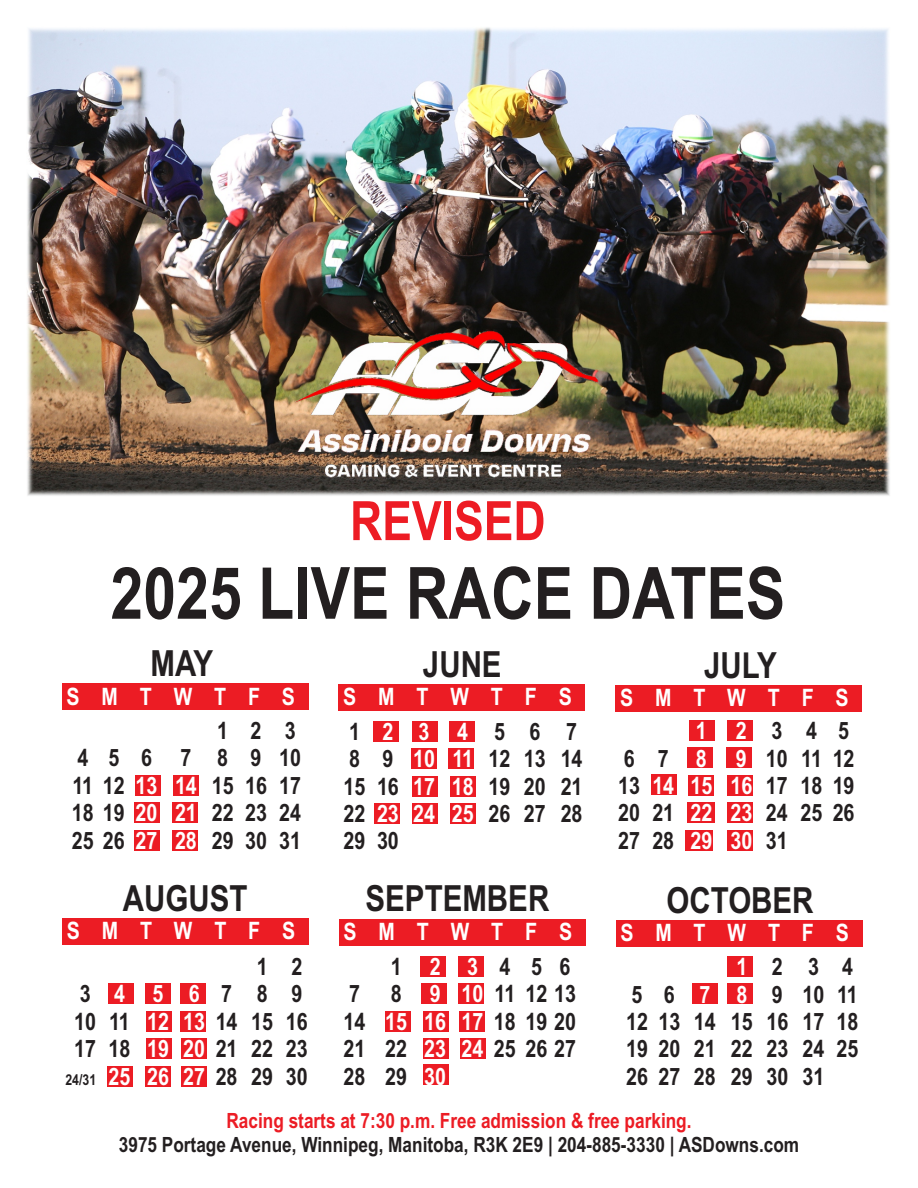
<style>
.page{position:relative;width:918px;height:1188px;background:#fff}
.page>*{position:absolute;margin:0;border:0;box-sizing:border-box;transform-origin:0 0}
.t1{font:700 72px "Arial Narrow";color:#231f20}
.t2{font:700 54.3px "Arial Narrow";color:#ed1c24}
.t3{font:700 36px "Arial Narrow";color:#231f20}
.t4{font:700 24px/27.5px "Arial Narrow";color:#231f20}
.t5{font:700 24px "Arial Narrow";color:#fff}
.t6{font:700 21px "Arial Narrow";color:#231f20}
.t7{font:700 21px "Arial Narrow";color:#ec1c24}
.s1{color:#fff}
.s2{font-size:15px}
</style>
<div class="page">
<div style="left:107px;top:1066px;width:25px;height:20px;background:#ec1c24"></div>
<div style="left:374px;top:721px;width:25px;height:21px;background:#ec1c24"></div>
<img style="left:27px;top:27px;width:863px;height:469px">
<div style="left:62px;top:684px;width:247px;height:26px;background:#ec1c24"></div>
<div style="left:62px;top:918px;width:247px;height:27px;background:#ec1c24"></div>
<div style="left:339px;top:684px;width:246px;height:27px;background:#ec1c24"></div>
<div style="left:339px;top:919px;width:247px;height:26px;background:#ec1c24"></div>
<div style="left:615px;top:685px;width:247px;height:26px;background:#ec1c24"></div>
<div style="left:616px;top:920px;width:246px;height:26px;background:#ec1c24"></div>
<div style="left:135px;top:775px;width:26px;height:21px;background:#ec1c24"></div>
<div style="left:412px;top:776px;width:25px;height:21px;background:#ec1c24"></div>
<div style="left:423px;top:1011px;width:25px;height:21px;background:#ec1c24"></div>
<div style="left:688px;top:775px;width:25px;height:21px;background:#ec1c24"></div>
<div style="left:146px;top:1011px;width:26px;height:21px;background:#ec1c24"></div>
<div style="left:692px;top:983px;width:25px;height:21px;background:#ec1c24"></div>
<div style="left:173px;top:775px;width:25px;height:21px;background:#ec1c24"></div>
<div style="left:451px;top:776px;width:25px;height:21px;background:#ec1c24"></div>
<div style="left:460px;top:1011px;width:25px;height:21px;background:#ec1c24"></div>
<div style="left:728px;top:775px;width:25px;height:21px;background:#ec1c24"></div>
<div style="left:181px;top:1011px;width:25px;height:21px;background:#ec1c24"></div>
<div style="left:728px;top:983px;width:25px;height:21px;background:#ec1c24"></div>
<div style="left:135px;top:802px;width:25px;height:21px;background:#ec1c24"></div>
<div style="left:412px;top:803px;width:25px;height:21px;background:#ec1c24"></div>
<div style="left:423px;top:1038px;width:25px;height:21px;background:#ec1c24"></div>
<div style="left:687px;top:802px;width:28px;height:21px;background:#ec1c24"></div>
<div style="left:146px;top:1038px;width:25px;height:21px;background:#ec1c24"></div>
<div style="left:375px;top:803px;width:25px;height:21px;background:#ec1c24"></div>
<div style="left:423px;top:1065px;width:25px;height:20px;background:#ec1c24"></div>
<div style="left:385px;top:1011px;width:25px;height:21px;background:#ec1c24"></div>
<div style="left:686px;top:830px;width:27px;height:21px;background:#ec1c24"></div>
<div style="left:145px;top:1066px;width:25px;height:20px;background:#ec1c24"></div>
<div style="left:727px;top:830px;width:26px;height:21px;background:#ec1c24"></div>
<div style="left:181px;top:1066px;width:25px;height:21px;background:#ec1c24"></div>
<div style="left:727px;top:956px;width:26px;height:21px;background:#ec1c24"></div>
<div style="left:172px;top:802px;width:26px;height:21px;background:#ec1c24"></div>
<div style="left:450px;top:803px;width:26px;height:21px;background:#ec1c24"></div>
<div style="left:460px;top:1038px;width:26px;height:21px;background:#ec1c24"></div>
<div style="left:727px;top:803px;width:26px;height:20px;background:#ec1c24"></div>
<div style="left:181px;top:1038px;width:26px;height:21px;background:#ec1c24"></div>
<div style="left:134px;top:830px;width:26px;height:21px;background:#ec1c24"></div>
<div style="left:412px;top:721px;width:25px;height:21px;background:#ec1c24"></div>
<div style="left:421px;top:956px;width:25px;height:21px;background:#ec1c24"></div>
<div style="left:689px;top:720px;width:25px;height:21px;background:#ec1c24"></div>
<div style="left:108px;top:984px;width:25px;height:20px;background:#ec1c24"></div>
<div style="left:651px;top:774px;width:26px;height:21px;background:#ec1c24"></div>
<div style="left:411px;top:748px;width:26px;height:21px;background:#ec1c24"></div>
<div style="left:421px;top:983px;width:26px;height:21px;background:#ec1c24"></div>
<div style="left:687px;top:747px;width:26px;height:21px;background:#ec1c24"></div>
<div style="left:146px;top:983px;width:25px;height:21px;background:#ec1c24"></div>
<div style="left:173px;top:830px;width:25px;height:21px;background:#ec1c24"></div>
<div style="left:449px;top:721px;width:25px;height:21px;background:#ec1c24"></div>
<div style="left:458px;top:956px;width:25px;height:21px;background:#ec1c24"></div>
<div style="left:727px;top:721px;width:26px;height:20px;background:#ec1c24"></div>
<div style="left:449px;top:748px;width:25px;height:21px;background:#ec1c24"></div>
<div style="left:459px;top:983px;width:25px;height:21px;background:#ec1c24"></div>
<div style="left:727px;top:747px;width:25px;height:21px;background:#ec1c24"></div>
<div style="left:181px;top:983px;width:25px;height:21px;background:#ec1c24"></div>
<img style="left:293px;top:331px;width:307px;height:147px">
<h2 class="t2" style="left:350px;top:501px;width:197px">REVISED</h2>
<h1 class="t1" style="left:110px;top:566px;width:676px">2025 LIVE RACE DATES</h1>
<h3 class="t3" style="left:150px;top:650px;width:64px">MAY</h3>
<h3 class="t3" style="left:423px;top:651px;width:80px">JUNE</h3>
<h3 class="t3" style="left:704px;top:652px;width:74px">JULY</h3>
<p class="t5" style="left:66px;top:687px;width:230px">S M T W T F S</p>
<p class="t5" style="left:343px;top:688px;width:230px">S M T W T F S</p>
<p class="t5" style="left:620px;top:689px;width:230px">S M T W T F S</p>
<p class="t4" style="left:72px;top:719px;width:231px;text-indent:145px">1 2 3<br>4 5 6 7 8 9 10<br>11 12 <span class="s1">13 14</span> 15 16 17<br>18 19 <span class="s1">20 21</span> 22 23 24<br>25 26 <span class="s1">27 28</span> 29 30 31</p>
<p class="t4" style="left:344px;top:720px;width:240px">1 <span class="s1">2 3 4</span> 5 6 7<br>8 9 <span class="s1">10 11</span> 12 13 14<br>15 16 <span class="s1">17 18</span> 19 20 21<br>22 <span class="s1">23 24 25</span> 26 27 28<br>29 30</p>
<p class="t4" style="left:618px;top:719px;width:238px;text-indent:78px"><span class="s1">1 2</span> 3 4 5<br>6 7 <span class="s1">8 9</span> 10 11 12<br>13 <span class="s1">14 15 16</span> 17 18 19<br>20 21 <span class="s1">22 23</span> 24 25 26<br>27 28 <span class="s1">29 30</span> 31</p>
<h3 class="t3" style="left:123px;top:885px;width:126px">AUGUST</h3>
<h3 class="t3" style="left:366px;top:885px;width:185px">SEPTEMBER</h3>
<h3 class="t3" style="left:667px;top:886px;width:149px">OCTOBER</h3>
<p class="t5" style="left:67px;top:922px;width:230px">S M T W T F S</p>
<p class="t5" style="left:344px;top:923px;width:230px">S M T W T F S</p>
<p class="t5" style="left:620px;top:924px;width:230px">S M T W T F S</p>
<p class="t4" style="left:391px;top:955px;width:181px">1 <span class="s1">23</span>4 5 6</p>
<p class="t4" style="left:65px;top:955px;width:244px;text-align:right">1 2<br>3 <span class="s1">4 5 6</span>7 8 9<br>10 11 <span class="s1">12 13</span> 14 15 16<br>17 18 <span class="s1">19 20</span> 21 22 23<br><span class="s2">24 /31</span> <span class="s1">25 26 27</span> 28 29 30</p>
<p class="t4" style="left:626px;top:955px;width:234px;text-indent:110px"><span class="s1">1</span> 2 3 4<br>5 6 <span class="s1">7 8</span> 9 10 11<br>12 13 14 15 16 17 18<br>19 20 21 22 23 24 25<br>26 27 28 29 30 31</p>
<p class="t4" style="left:344px;top:982px;width:234px;text-align:justify;text-indent:47px">8 <span class="s1">9 10</span> 11 12 13<br>14 <span class="s1">15 16 17</span> 18 19 20<br>21 22 <span class="s1">23 24</span> 25 26 27<br>28 29 <span class="s1">30</span></p>
<p class="t4" style="left:349px;top:982px;width:12px">7</p>
<p class="t7" style="left:227px;top:1112px;width:467px">Racing starts at 7:30 p.m. Free admission &amp; free parking.</p>
<p class="t6" style="left:119px;top:1136px;width:682px">3975 Portage Avenue, Winnipeg, Manitoba, R3K 2E9 | 204-885-3330 | ASDowns.com</p>
</div>
